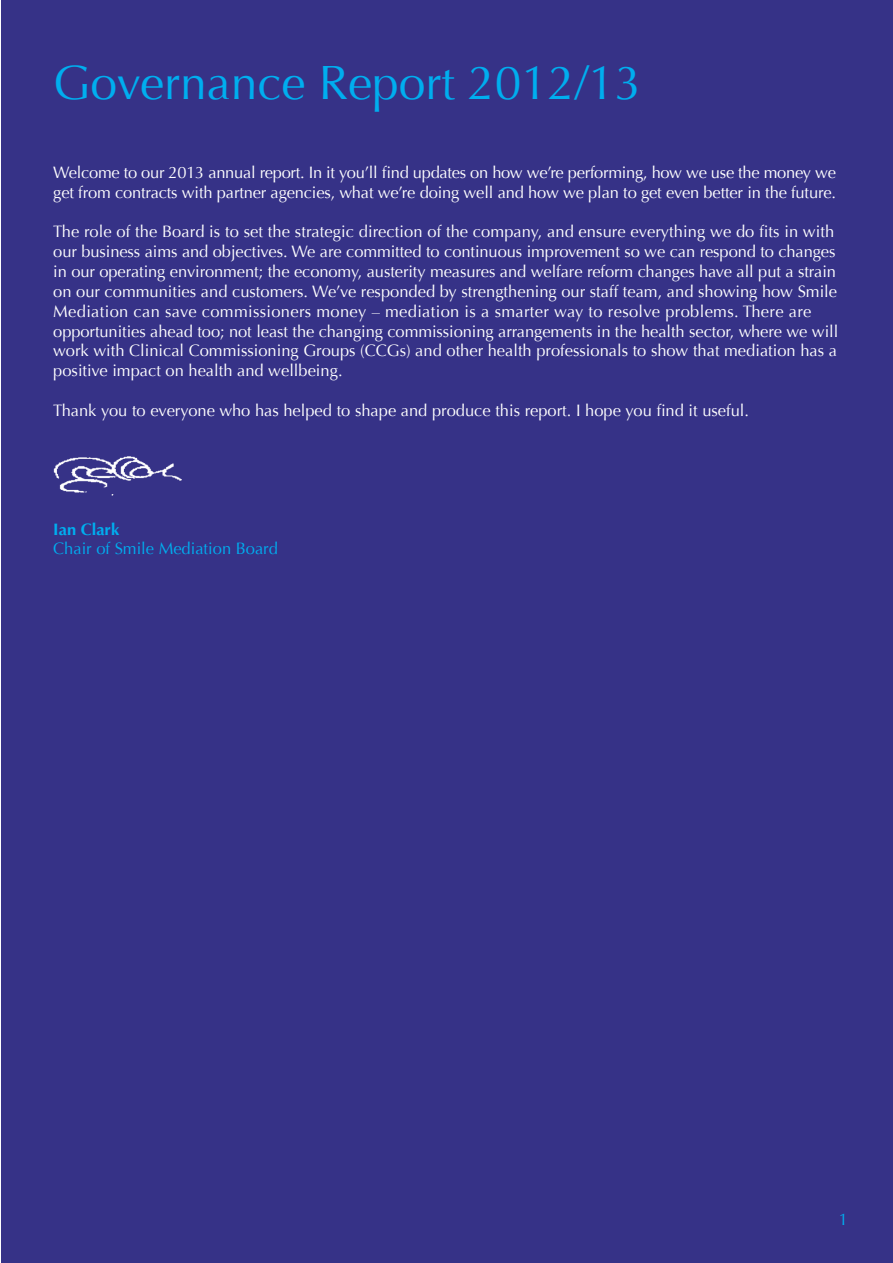
<style>
.page{position:relative;width:893px;height:1263px;background:#fff}
.page>*{position:absolute;margin:0;border:0;box-sizing:border-box;transform-origin:0 0}
.t1{font:48px "Optima";color:#00aeef}
.t2{font:16.5px/19.8px "Optima";letter-spacing:-.005em;color:#fff}
.t3{font:16.5px "Optima";color:#00aeef}
.t4{font:700 16.5px "Optima";color:#00aeef}
</style>
<div class="page">
<div style="left:2px;top:0;width:891px;height:1263px;background:#363287"></div>
<img style="left:53px;top:456px;width:129px;height:40px">
<p class="t1" style="left:53px;top:55px;width:590px">Governance Report 2012/13</p>
<p class="t2" style="left:53px;top:163px;width:784px">Welcome to our 2013 annual report. In it you’ll find updates on how we’re performing, how we use the money we</p>
<p class="t2" style="left:53px;top:183px;width:784px">get from contracts with partner agencies, what we’re doing well and how we plan to get even better in the future.</p>
<p class="t2" style="left:53px;top:222px;width:783px">The role of the Board is to set the strategic direction of the company, and ensure everything we do fits in with</p>
<p class="t2" style="left:53px;top:242px;width:784px">our business aims and objectives. We are committed to continuous improvement so we can respond to changes</p>
<p class="t2" style="left:53px;top:262px;width:784px">in our operating environment; the economy, austerity measures and welfare reform changes have all put a strain</p>
<p class="t2" style="left:53px;top:282px;width:785px">on our communities and customers. We’ve responded by strengthening our staff team, and showing how Smile</p>
<p class="t2" style="left:53px;top:301px;width:786px">Mediation can save commissioners money – mediation is a smarter way to resolve problems. There are opportunities ahead too; not least the changing commissioning arrangements in the health sector, where we will work with Clinical Commissioning Groups (CCGs) and other health professionals to show that mediation has a positive impact on health and wellbeing.</p>
<p class="t2" style="left:53px;top:400px;width:697px">Thank you to everyone who has helped to shape and produce this report. I hope you find it useful.</p>
<p class="t4" style="left:53px;top:519px;width:68px">Ian Clark</p>
<p class="t3" style="left:53px;top:539px;width:226px">Chair of Smile Mediation Board</p>
<p class="t3" style="left:839px;top:1210px;width:11px">1</p>
</div>
